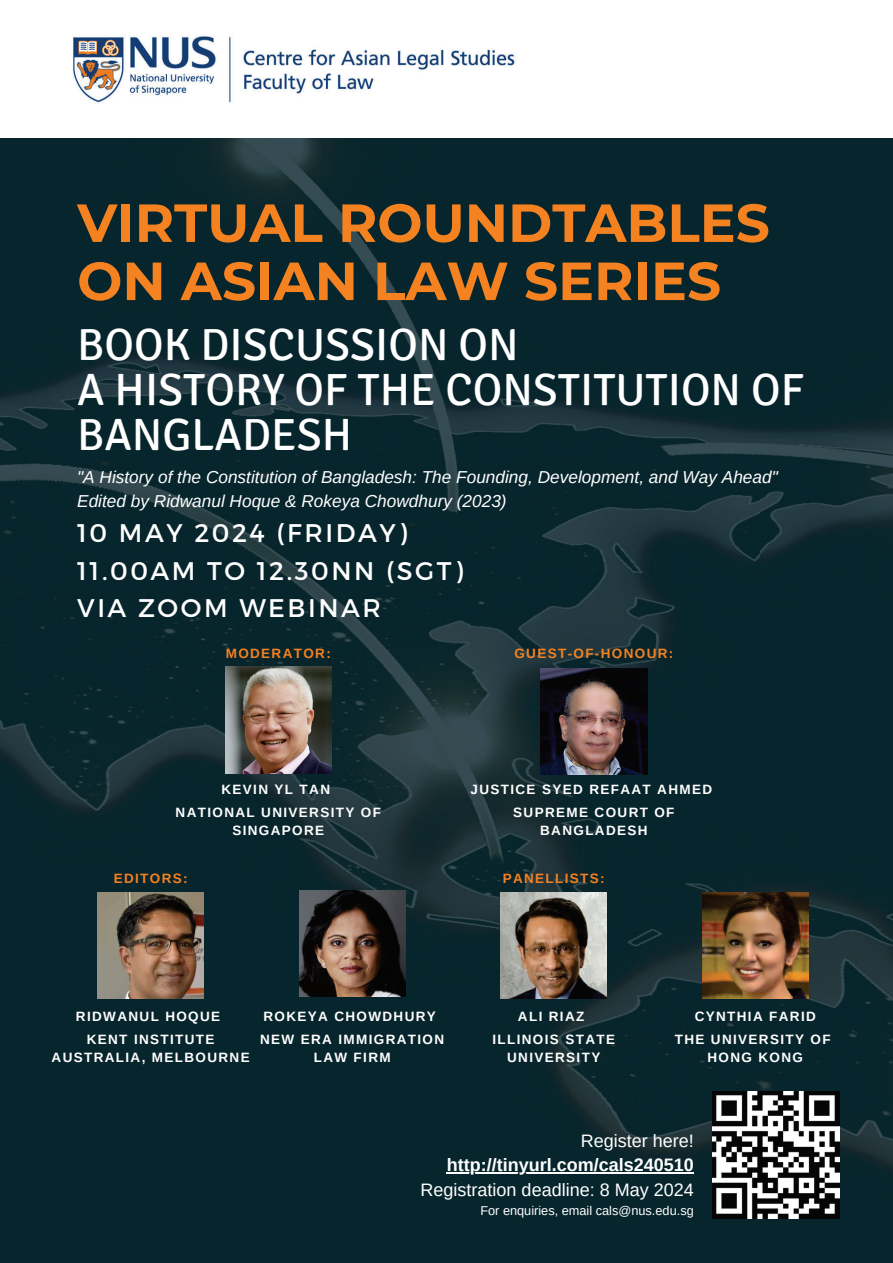
<style>
.page{position:relative;width:893px;height:1263px;background:#fff}
.page>*{position:absolute;margin:0;border:0;box-sizing:border-box;transform-origin:0 0}
.t1{font:700 53.55px/58.1px "Montserrat";color:#f58220}
.t2{font:45px/45px "Signika";color:#fff}
.t3{font:25.5px/37.7px "Montserrat";letter-spacing:.1em;color:#fff}
.t4{font:18px "Arimo";color:#fff}
.t5{font:700 18px "Arimo";color:#fff}
.t6{font:italic 17.25px/23.6px "Arimo";color:#fff}
.t7{font:700 13.5px/23.1px "Arimo";letter-spacing:.1em;color:#fff;text-align:center}
.t8{font:700 13.5px "Arimo";letter-spacing:.1em;color:#f58220}
.t9{font:12.75px "Arimo";color:#fff}
</style>
<div class="page">
<img style="left:892px;top:138px;width:1px;height:1125px">
<img style="left:0;top:138px;width:892px;height:1125px">
<img style="left:72px;top:35px;width:443px;height:69px">
<img style="left:541px;top:668px;width:106px;height:107px">
<img style="left:225px;top:667px;width:106px;height:106px">
<img style="left:712px;top:1091px;width:127px;height:128px">
<img style="left:97px;top:892px;width:107px;height:106px">
<img style="left:299px;top:890px;width:106px;height:106px">
<img style="left:500px;top:892px;width:107px;height:107px">
<img style="left:702px;top:892px;width:106px;height:107px">
<hr style="left:447px;top:1172px;width:247px;height:2px;background:#fff">
<h1 class="t1" style="left:77px;top:194px;width:694px">VIRTUAL ROUNDTABLES<br>ON ASIAN LAW SERIES</h1>
<h2 class="t2" style="left:77px;top:323px;width:728px">BOOK DISCUSSION ON<br>A HISTORY OF THE CONSTITUTION OF<br>BANGLADESH</h2>
<p class="t6" style="left:77px;top:466px;width:702px">"A History of the Constitution of Bangladesh: The Founding, Development, and Way Ahead"<br>Edited by Ridwanul Hoque &amp; Rokeya Chowdhury (2023)</p>
<h3 class="t3" style="left:77px;top:513px;width:387px">10 MAY 2024 (FRIDAY)<br>11.00AM TO 12.30NN (SGT)<br>VIA ZOOM WEBINAR</h3>
<p class="t8" style="left:226px;top:646px;width:107px">MODERATOR:</p>
<p class="t8" style="left:514px;top:646px;width:160px">GUEST-OF-HONOUR:</p>
<p class="t7" style="left:176px;top:777px;width:207px">KEVIN YL TAN<br>NATIONAL UNIVERSITY OF</p>
<p class="t7" style="left:232px;top:819px;width:93px">SINGAPORE</p>
<p class="t8" style="left:114px;top:870px;width:75px">EDITORS:</p>
<p class="t7" style="left:470px;top:777px;width:243px">JUSTICE SYED REFAAT AHMED<br>SUPREME COURT OF</p>
<p class="t7" style="left:540px;top:819px;width:109px">BANGLADESH</p>
<p class="t8" style="left:503px;top:870px;width:104px">PANELLISTS:</p>
<p class="t7" style="left:76px;top:1004px;width:146px">RIDWANUL HOQUE<br>KENT INSTITUTE</p>
<p class="t7" style="left:52px;top:1045px;width:200px">AUSTRALIA, MELBOURNE</p>
<p class="t7" style="left:260px;top:1004px;width:185px;text-align:left">ROKEYA CHOWDHURY<br>NEW ERA IMMIGRATION</p>
<p class="t7" style="left:314px;top:1045px;width:78px">LAW FIRM</p>
<p class="t7" style="left:492px;top:1004px;width:124px">ALI RIAZ<br>ILLINOIS STATE</p>
<p class="t7" style="left:507px;top:1045px;width:95px">UNIVERSITY</p>
<p class="t7" style="left:675px;top:1004px;width:157px">CYNTHIA FARID<br>THE UNIVERSITY OF</p>
<p class="t7" style="left:707px;top:1045px;width:97px">HONG KONG</p>
<h3 class="t4" style="left:581px;top:1130px;width:115px">Register here!</h3>
<h3 class="t5" style="left:447px;top:1155px;width:249px">http://tinyurl.com/cals240510</h3>
<h3 class="t4" style="left:420px;top:1180px;width:275px">Registration deadline: 8 May 2024</h3>
<p class="t9" style="left:480px;top:1204px;width:215px">For enquiries, email cals@nus.edu.sg</p>
</div>
